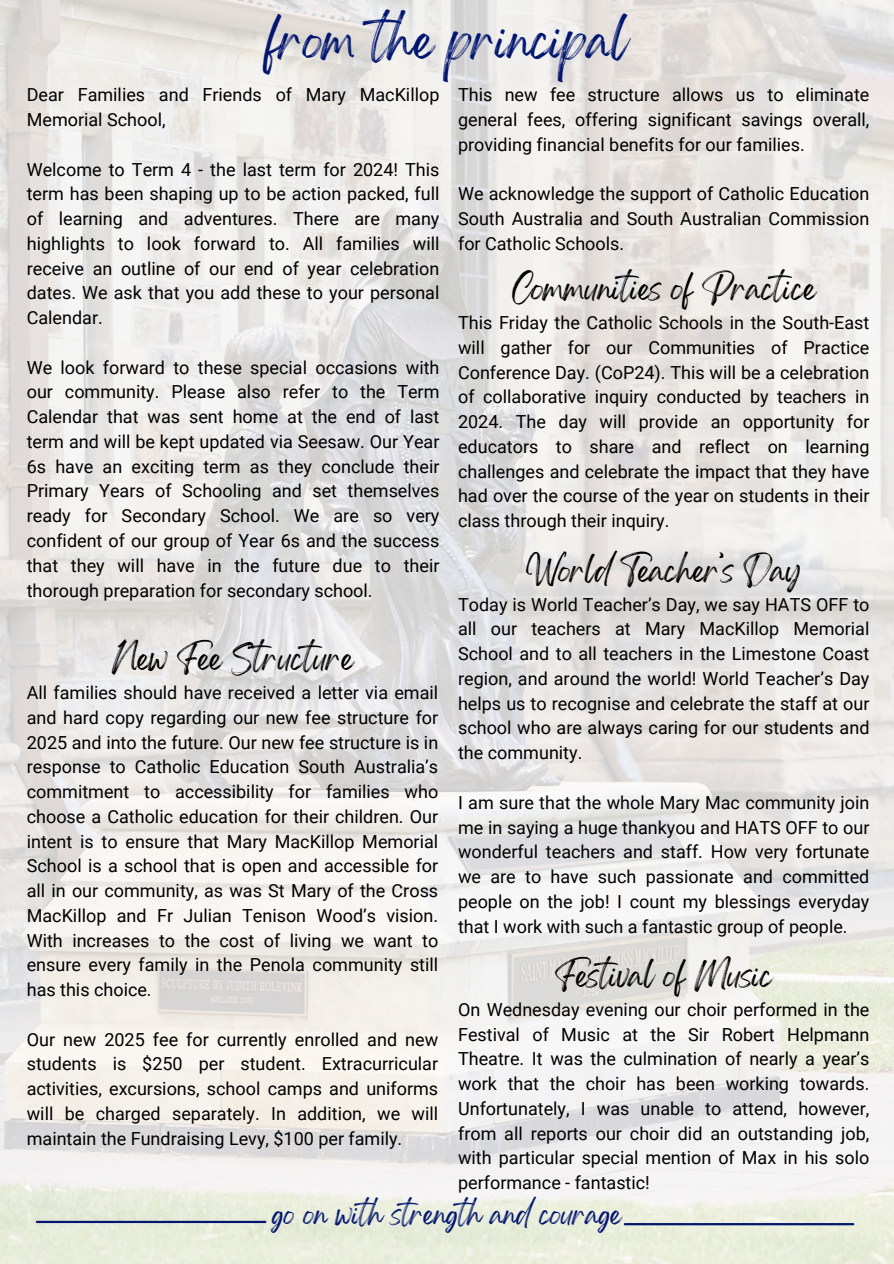
<style>
.page{position:relative;width:894px;height:1264px;background:#fff}
.page>*{position:absolute;margin:0;border:0;box-sizing:border-box;transform-origin:0 0}
.t1{font:38.55px "Gellatio";color:#021670}
.t2{font:24px "Gellatio";color:#000}
.t3{font:21.3px "Gellatio";color:#021670}
.t4{font:18px/24.8px "Roboto";color:#000;text-align:justify}
</style>
<div class="page">
<img style="left:0;top:0;width:893px;height:1263px">
<hr style="left:624px;top:1222px;width:229px;height:3px;background:#021670">
<hr style="left:37px;top:1220px;width:228px;height:2px;background:#021670">
<h1 class="t1" style="left:266px;top:31px;width:363px">from the principal</h1>
<p class="t4" style="left:27px;top:83px;width:414px">Dear Families and Friends of Mary MacKillop<br>Memorial School,</p>
<p class="t4" style="left:27px;top:157px;width:414px">Welcome to Term 4 - the last term for 2024! This term has been shaping up to be action packed, full of learning and adventures. There are many highlights to look forward to. All families will receive an outline of our end of year celebration dates. We ask that you add these to your personal Calendar.</p>
<p class="t4" style="left:27px;top:355px;width:414px">We look forward to these special occasions with our community. Please also refer to the Term Calendar that was sent home at the end of last term and will be kept updated via Seesaw. Our Year 6s have an exciting term as they conclude their Primary Years of Schooling and set themselves ready for Secondary School. We are so very confident of our group of Year 6s and the success that they will have in the future due to their thorough preparation for secondary school.</p>
<p class="t4" style="left:458px;top:83px;width:413px">This new fee structure allows us to eliminate general fees, offering significant savings overall, providing financial benefits for our families.</p>
<p class="t4" style="left:458px;top:182px;width:413px">We acknowledge the support of Catholic Education South Australia and South Australian Commission for Catholic Schools.</p>
<p class="t2" style="left:512px;top:283px;width:305px">Communities of Practice</p>
<p class="t4" style="left:458px;top:310px;width:413px">This Friday the Catholic Schools in the South-East will gather for our Communities of Practice Conference Day. (CoP24). This will be a celebration of collaborative inquiry conducted by teachers in 2024. The day will provide an opportunity for educators to share and reflect on learning challenges and celebrate the impact that they have had over the course of the year on students in their class through their inquiry.</p>
<p class="t2" style="left:526px;top:564px;width:276px">World Teacher’s Day</p>
<p class="t4" style="left:458px;top:592px;width:413px">Today is World Teacher’s Day, we say HATS OFF to all our teachers at Mary MacKillop Memorial School and to all teachers in the Limestone Coast region, and around the world! World Teacher’s Day helps us to recognise and celebrate the staff at our school who are always caring for our students and the community.</p>
<p class="t4" style="left:458px;top:790px;width:413px">I am sure that the whole Mary Mac community join me in saying a huge thankyou and HATS OFF to our wonderful teachers and staff. How very fortunate we are to have such passionate and committed people on the job! I count my blessings everyday that I work with such a fantastic group of people.</p>
<p class="t2" style="left:555px;top:969px;width:218px">Festival of Music</p>
<h2 class="t4" style="left:458px;top:997px;width:413px">On Wednesday evening our choir performed in the Festival of Music at the Sir Robert Helpmann Theatre. It was the culmination of nearly a year’s work that the choir has been working towards.<br>Unfortunately, I was unable to attend, however, from all reports our choir did an outstanding job, with particular special mention of Max in his solo performance - fantastic!</h2>
<p class="t2" style="left:112px;top:653px;width:243px">New Fee Structure</p>
<p class="t4" style="left:27px;top:680px;width:413px">All families should have received a letter via email and hard copy regarding our new fee structure for 2025 and into the future. Our new fee structure is in response to Catholic Education South Australia’s commitment to accessibility for families who choose a Catholic education for their children. Our intent is to ensure that Mary MacKillop Memorial School is a school that is open and accessible for all in our community, as was St Mary of the Cross MacKillop and Fr Julian Tenison Wood’s vision.<br>With increases to the cost of living we want to ensure every family in the Penola community still has this choice.</p>
<p class="t4" style="left:27px;top:1027px;width:413px">Our new 2025 fee for currently enrolled and new students is $250 per student. Extracurricular activities, excursions, school camps and uniforms will be charged separately. In addition, we will maintain the Fundraising Levy, $100 per family.</p>
<p class="t3" style="left:272px;top:1209px;width:350px">go on with strength and courage</p>
</div>
